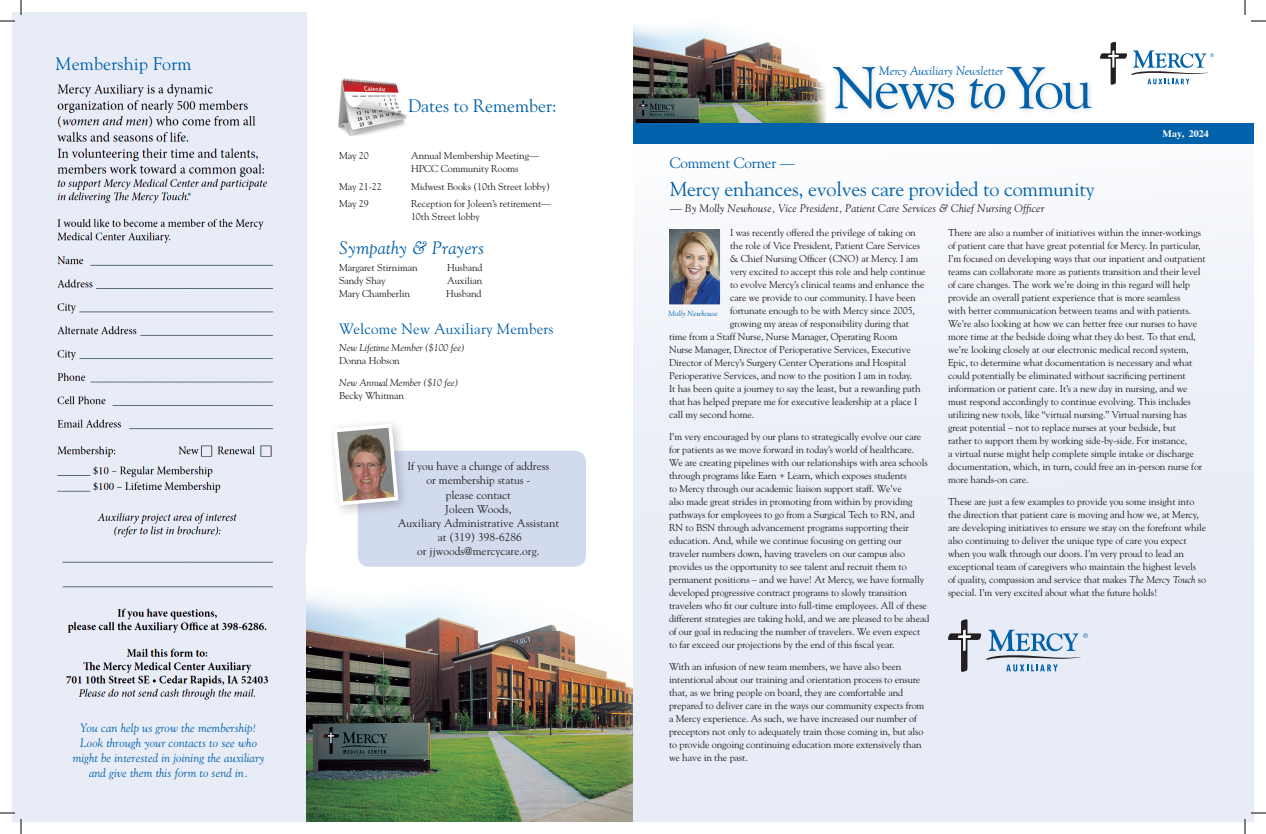
<style>
.page{position:relative;width:1266px;height:834px;background:#fff}
.page>*{position:absolute;margin:0;border:0;box-sizing:border-box;transform-origin:0 0}
.t1{font:61.4px "Goudy Old Style T";letter-spacing:-.06em;color:#0161aa}
.t2{font:20px "Goudy";letter-spacing:-.01em;color:#0161aa}
.t3{font:18px "Goudy";letter-spacing:.005em;color:#0161aa}
.t4{font:italic 18px "Goudy";letter-spacing:.01em;color:#0161aa}
.t5{font:15px "Goudy";letter-spacing:.01em;color:#0161aa}
.t6{font:15px "Goudy";letter-spacing:-.01em;color:#0161aa}
.t7{font:italic 13px "Goudy Old Style T";letter-spacing:-.005em;color:#0161aa}
.t8{font:italic 12px/15px "Goudy";letter-spacing:.01em;color:#0161aa;text-align:center}
.t9{font:11.4px/14.2px "Goudy";color:#231f20;text-align:center}
.t10{font:italic 11px "Goudy";letter-spacing:.01em;color:#231f20}
.t11{font:10px/13px "Goudy";letter-spacing:-.01em;color:#231f20}
.t12{font:italic 10px "Goudy";letter-spacing:-.01em;color:#231f20}
.t13{font:700 10px "Times";color:#fff}
.t14{font:italic 7.5px "Goudy";letter-spacing:.01em;color:#0161aa}
.s1{font-style:italic}
.s2{font-style:normal;font-size:12px}
</style>
<div class="page">
<div style="left:633px;top:131px;width:621px;height:691px;background:#e7ecf6"></div>
<svg style="left:1100px;top:42px;width:114px;height:43px"></svg>
<img style="left:633px;top:26px;width:193px;height:97px">
<div style="left:633px;top:123px;width:621px;height:20px;background:#0161aa"></div>
<div style="left:829px;top:62px;width:268px;height:53px;background:#231f20;opacity:.2"></div>
<img style="left:670px;top:230px;width:49px;height:73px">
<div style="left:668px;top:228px;width:53px;height:77px;border:1px solid #fff"></div>
<div style="left:12px;top:12px;width:294px;height:810px;background:#e7ecf6"></div>
<img style="left:57px;top:84px;width:217px;height:616px">
<img style="left:338px;top:78px;width:70px;height:58px">
<img style="left:306px;top:546px;width:327px;height:276px">
<div style="left:358px;top:451px;width:228px;height:116px;background:#d2dbee;border-radius:11px"></div>
<div style="left:327px;top:417px;width:84px;height:101px;background:#231f20;opacity:.25"></div>
<svg style="left:331px;top:422px;width:69px;height:85px"></svg>
<svg style="left:948px;top:619px;width:140px;height:53px"></svg>
<svg style="left:0;top:0;width:22px;height:22px"></svg>
<svg style="left:0;top:812px;width:22px;height:22px"></svg>
<svg style="left:1244px;top:0;width:22px;height:22px"></svg>
<svg style="left:1244px;top:812px;width:22px;height:22px"></svg>
<h3 class="t3" style="left:56px;top:53px;width:138px">Membership Form</h3>
<p class="t8" style="left:73px;top:721px;width:193px">You can help us grow the membership!<br>Look through your contacts to see who might be interested in joining the auxiliary and give them this form to send in.</p>
<h3 class="t3" style="left:408px;top:94px;width:150px">Dates to Remember:</h3>
<p class="t11" style="left:339px;top:149px;width:31px">May 20</p>
<p class="t11" style="left:411px;top:149px;width:130px">Annual Membership Meeting—<br>HPCC Community Rooms</p>
<p class="t11" style="left:339px;top:180px;width:44px">May 21-22</p>
<p class="t11" style="left:411px;top:180px;width:140px">Midwest Books (10th Street lobby)</p>
<p class="t11" style="left:339px;top:197px;width:31px">May 29</p>
<p class="t11" style="left:411px;top:197px;width:142px">Reception for Joleen’s retirement—<br>10th Street lobby</p>
<h3 class="t4" style="left:339px;top:237px;width:146px">Sympathy &amp; Prayers</h3>
<p class="t11" style="left:339px;top:261px;width:80px">Margaret Stirniman</p>
<p class="t11" style="left:447px;top:261px;width:37px">Husband</p>
<p class="t11" style="left:339px;top:274px;width:48px">Sandy Shay</p>
<p class="t11" style="left:447px;top:274px;width:37px">Auxilian</p>
<p class="t11" style="left:339px;top:287px;width:73px">Mary Chamberlin</p>
<p class="t11" style="left:446px;top:287px;width:37px">Husband</p>
<h3 class="t5" style="left:339px;top:319px;width:216px">Welcome New Auxiliary Members</h3>
<p class="t12" style="left:339px;top:342px;width:127px">New Lifetime Member ($100 fee)</p>
<p class="t11" style="left:339px;top:354px;width:62px">Donna Hobson</p>
<p class="t12" style="left:339px;top:377px;width:121px">New Annual Member ($10 fee)</p>
<p class="t11" style="left:339px;top:389px;width:67px">Becky Whitman</p>
<p class="t9" style="left:398px;top:459px;width:163px">If you have a change of address<br>or membership status -<br>please contact<br>Joleen Woods,<br>Auxiliary Administrative Assistant at (319) 398-6286<br>or jjwoods@mercycare.org.</p>
<h3 class="t7" style="left:879px;top:64px;width:126px">Mercy Auxiliary Newsletter</h3>
<h1 class="t1" style="left:833px;top:54px;width:262px">News <span class="s1">to</span> You</h1>
<h3 class="t6" style="left:670px;top:153px;width:127px">Comment Corner —</h3>
<h2 class="t2" style="left:670px;top:177px;width:427px">Mercy enhances, evolves care provided to community</h2>
<p class="t10" style="left:670px;top:202px;width:376px"><span class="s2">—</span> By Molly Newhouse, Vice President, Patient Care Services &amp; Chief Nursing Officer</p>
<p class="t13" style="left:1163px;top:124px;width:48px">May, 2024</p>
<p class="t11" style="left:730px;top:226px;width:187px">I was recently offered the privilege of taking on</p>
<p class="t11" style="left:730px;top:239px;width:192px">the role of Vice President, Patient Care Services</p>
<p class="t11" style="left:730px;top:252px;width:190px">&amp; Chief Nursing Officer (CNO) at Mercy. I am</p>
<p class="t11" style="left:730px;top:265px;width:197px">very excited to accept this role and help continue</p>
<p class="t11" style="left:730px;top:278px;width:196px">to evolve Mercy’s clinical teams and enhance the</p>
<p class="t11" style="left:730px;top:291px;width:187px">care we provide to our community. I have been</p>
<p class="t11" style="left:730px;top:304px;width:187px">fortunate enough to be with Mercy since 2005,</p>
<p class="t11" style="left:730px;top:317px;width:181px">growing my areas of responsibility during that</p>
<p class="t11" style="left:669px;top:330px;width:230px">time from a Staff Nurse, Nurse Manager, Operating Room</p>
<p class="t11" style="left:669px;top:343px;width:243px">Nurse Manager, Director of Perioperative Services, Executive</p>
<p class="t11" style="left:669px;top:356px;width:239px">Director of Mercy’s Surgery Center Operations and Hospital</p>
<p class="t11" style="left:669px;top:369px;width:245px">Perioperative Services, and now to the position I am in today.</p>
<p class="t11" style="left:669px;top:382px;width:253px">It has been quite a journey to say the least, but a rewarding path</p>
<p class="t11" style="left:669px;top:395px;width:250px">that has helped prepare me for executive leadership at a place I</p>
<p class="t11" style="left:669px;top:408px;width:87px">call my second home.</p>
<p class="t11" style="left:669px;top:430px;width:262px">I’m very encouraged by our plans to strategically evolve our care for patients as we move forward in today’s world of healthcare.<br>We are creating pipelines with our relationships with area schools through programs like Earn + Learn, which exposes students<br>to Mercy through our academic liaison support staff. We’ve<br>also made great strides in promoting from within by providing pathways for employees to go from a Surgical Tech to RN, and RN to BSN through advancement programs supporting their education. And, while we continue focusing on getting our traveler numbers down, having travelers on our campus also provides us the opportunity to see talent and recruit them to permanent positions – and we have! At Mercy, we have formally developed progressive contract programs to slowly transition travelers who fit our culture into full-time employees. All of these different strategies are taking hold, and we are pleased to be ahead of our goal in reducing the number of travelers. We even expect to far exceed our projections by the end of this fiscal year.</p>
<p class="t11" style="left:669px;top:660px;width:257px">With an infusion of new team members, we have also been intentional about our training and orientation process to ensure that, as we bring people on board, they are comfortable and prepared to deliver care in the ways our community expects from a Mercy experience. As such, we have increased our number of preceptors not only to adequately train those coming in, but also to provide ongoing continuing education more extensively than we have in the past.</p>
<p class="t14" style="left:668px;top:309px;width:51px">Molly Newhouse</p>
<p class="t11" style="left:948px;top:226px;width:259px">There are also a number of initiatives within the inner-workings of patient care that have great potential for Mercy. In particular, I’m focused on developing ways that our inpatient and outpatient teams can collaborate more as patients transition and their level of care changes. The work we’re doing in this regard will help provide an overall patient experience that is more seamless<br>with better communication between teams and with patients.<br>We’re also looking at how we can better free our nurses to have more time at the bedside doing what they do best. To that end, we’re looking closely at our electronic medical record system, Epic, to determine what documentation is necessary and what could potentially be eliminated without sacrificing pertinent information or patient care. It’s a new day in nursing, and we must respond accordingly to continue evolving. This includes utilizing new tools, like “virtual nursing.” Virtual nursing has great potential – not to replace nurses at your bedside, but<br>rather to support them by working side-by-side. For instance,<br>a virtual nurse might help complete simple intake or discharge documentation, which, in turn, could free an in-person nurse for more hands-on care.</p>
<p class="t11" style="left:948px;top:495px;width:260px">These are just a few examples to provide you some insight into the direction that patient care is moving and how we, at Mercy, are developing initiatives to ensure we stay on the forefront while also continuing to deliver the unique type of care you expect when you walk through our doors. I’m very proud to lead an exceptional team of caregivers who maintain the highest levels of quality, compassion and service that makes <span class="s1">The Mercy Touch</span> so special. I’m very excited about what the future holds!</p>
</div>
